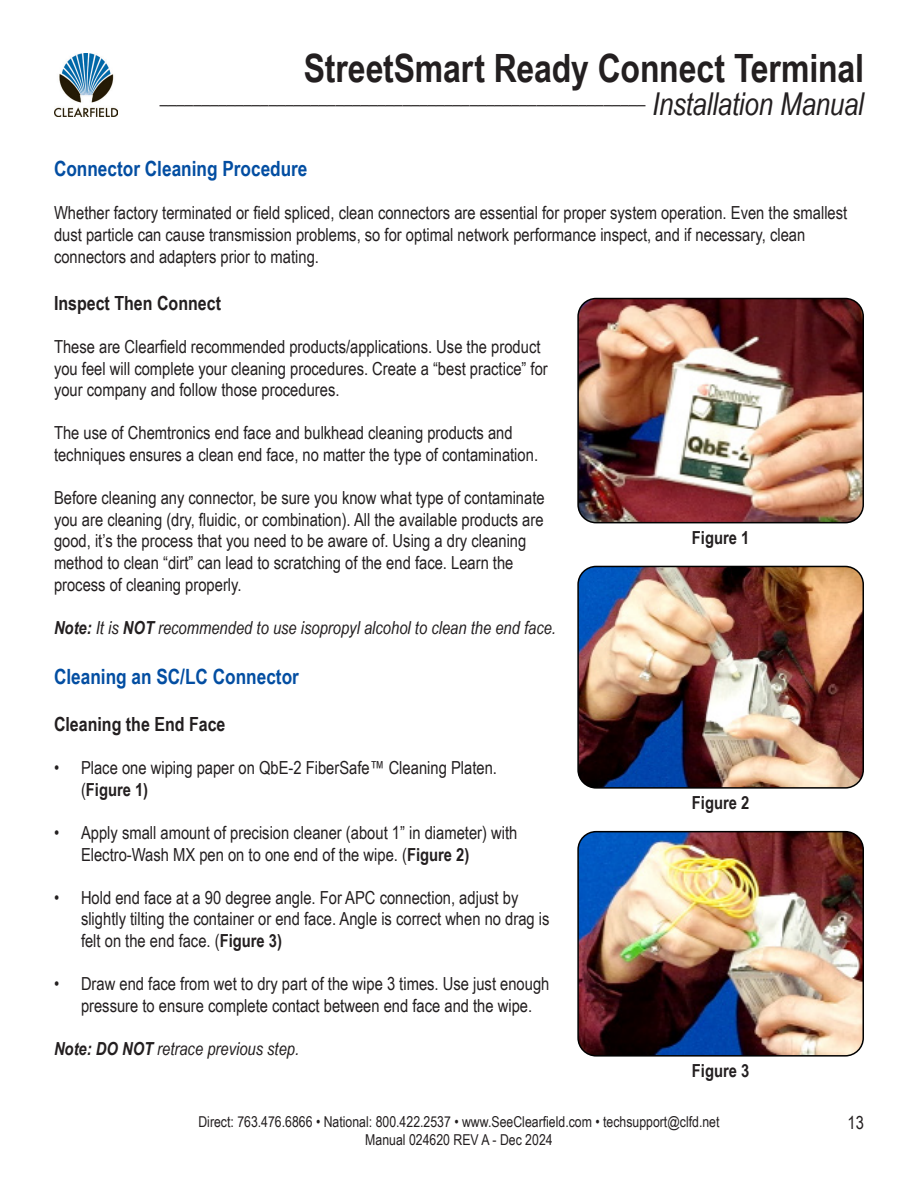
<style>
.page{position:relative;width:918px;height:1188px;background:#fff}
.page>*{position:absolute;margin:0;border:0;box-sizing:border-box;transform-origin:0 0}
.t1{font:700 39px "Arial Narrow";letter-spacing:-.005em;color:#231f20}
.Section{font:700 21px "Arial Narrow";color:#034ea2}
.t2{font:700 19.5px "Arial Narrow";color:#231f20}
.t3{font:italic 18.3px "Arial Narrow";color:#231f20}
.t4{font:18px/21.6px "Arial Narrow";color:#231f20}
.t5{font:italic 18px "Arial Narrow";color:#231f20}
.TOC_title{font:700 18px "Arial Narrow";color:#231f20}
.t6{font:15px/18px "Arial Narrow";color:#231f20;text-align:center}
.s1{font-size:31.5px}
.s2{font-weight:700}
</style>
<div class="page">
<img style="left:54px;top:54px;width:63px;height:63px">
<img style="left:580px;top:299px;width:283px;height:224px">
<div style="left:577px;top:298px;width:287px;height:225px;border:2px solid #000;border-radius:18px"></div>
<img style="left:580px;top:566px;width:283px;height:220px">
<div style="left:577px;top:566px;width:287px;height:223px;border:2px solid #000;border-radius:18px"></div>
<img style="left:580px;top:832px;width:283px;height:222px">
<div style="left:577px;top:831px;width:287px;height:226px;border:2px solid #000;border-radius:18px"></div>
<h1 class="t1" style="left:304px;top:39px;width:562px">StreetSmart Ready Connect Terminal</h1>
<p class="t3" style="left:160px;top:85px;width:706px">__________________________________________________________ <span class="s1">Installation Manual</span></p>
<p class="Section" style="left:54px;top:153px;width:255px">Connector Cleaning Procedure</p>
<p class="t4" style="left:54px;top:202px;width:795px">Whether factory terminated or field spliced, clean connectors are essential for proper system operation. Even the smallest dust particle can cause transmission problems, so for optimal network performance inspect, and if necessary, clean connectors and adapters prior to mating.</p>
<p class="t2" style="left:54px;top:288px;width:169px">Inspect Then Connect</p>
<p class="t4" style="left:54px;top:335px;width:495px">These are Clearfield recommended products/applications. Use the product you feel will complete your cleaning procedures. Create a “best practice” for your company and follow those procedures.</p>
<p class="t4" style="left:54px;top:422px;width:486px">The use of Chemtronics end face and bulkhead cleaning products and techniques ensures a clean end face, no matter the type of contamination.</p>
<p class="t4" style="left:54px;top:486px;width:492px">Before cleaning any connector, be sure you know what type of contaminate you are cleaning (dry, fluidic, or combination). All the available products are good, it’s the process that you need to be aware of. Using a dry cleaning method to clean “dirt” can lead to scratching of the end face. Learn the</p>
<p class="t4" style="left:54px;top:573px;width:189px">process of cleaning properly.</p>
<p class="t5" style="left:54px;top:615px;width:504px"><span class="s2">Note:</span> It is <span class="s2">NOT</span> recommended to use isopropyl alcohol to clean the end face.</p>
<p class="Section" style="left:54px;top:661px;width:246px">Cleaning an SC/LC Connector</p>
<p class="t2" style="left:54px;top:709px;width:173px">Cleaning the End Face</p>
<p class="t4" style="left:81px;top:756px;width:417px;text-indent:-27px">• Place one wiping paper on QbE-2 FiberSafe™ Cleaning Platen. (<span class="s2">Figure 1)</span></p>
<p class="t4" style="left:81px;top:821px;width:438px;text-indent:-27px">• Apply small amount of precision cleaner (about 1” in diameter) with<br>Electro-Wash MX pen on to one end of the wipe. (<span class="s2">Figure 2)</span></p>
<p class="t4" style="left:81px;top:886px;width:470px;text-indent:-27px">• Hold end face at a 90 degree angle. For APC connection, adjust by slightly tilting the container or end face. Angle is correct when no drag is felt on the end face. (<span class="s2">Figure 3)</span></p>
<p class="t4" style="left:54px;top:972px;width:497px;text-align:center">• Draw end face from wet to dry part of the wipe 3 times. Use just enough pressure to ensure complete contact between end face and the wipe.</p>
<p class="t5" style="left:54px;top:1036px;width:247px"><span class="s2">Note: DO NOT</span> retrace previous step.</p>
<p class="TOC_title" style="left:692px;top:524px;width:59px">Figure 1</p>
<p class="TOC_title" style="left:692px;top:789px;width:59px">Figure 2</p>
<p class="TOC_title" style="left:692px;top:1057px;width:59px">Figure 3</p>
<p class="t6" style="left:198px;top:1112px;width:523px">Direct: 763.476.6866 • National: 800.422.2537 • www.SeeClearfield.com • techsupport@clfd.net<br>Manual 024620 REV A - Dec 2024</p>
<p class="t4" style="left:848px;top:1111px;width:18px">13</p>
</div>
